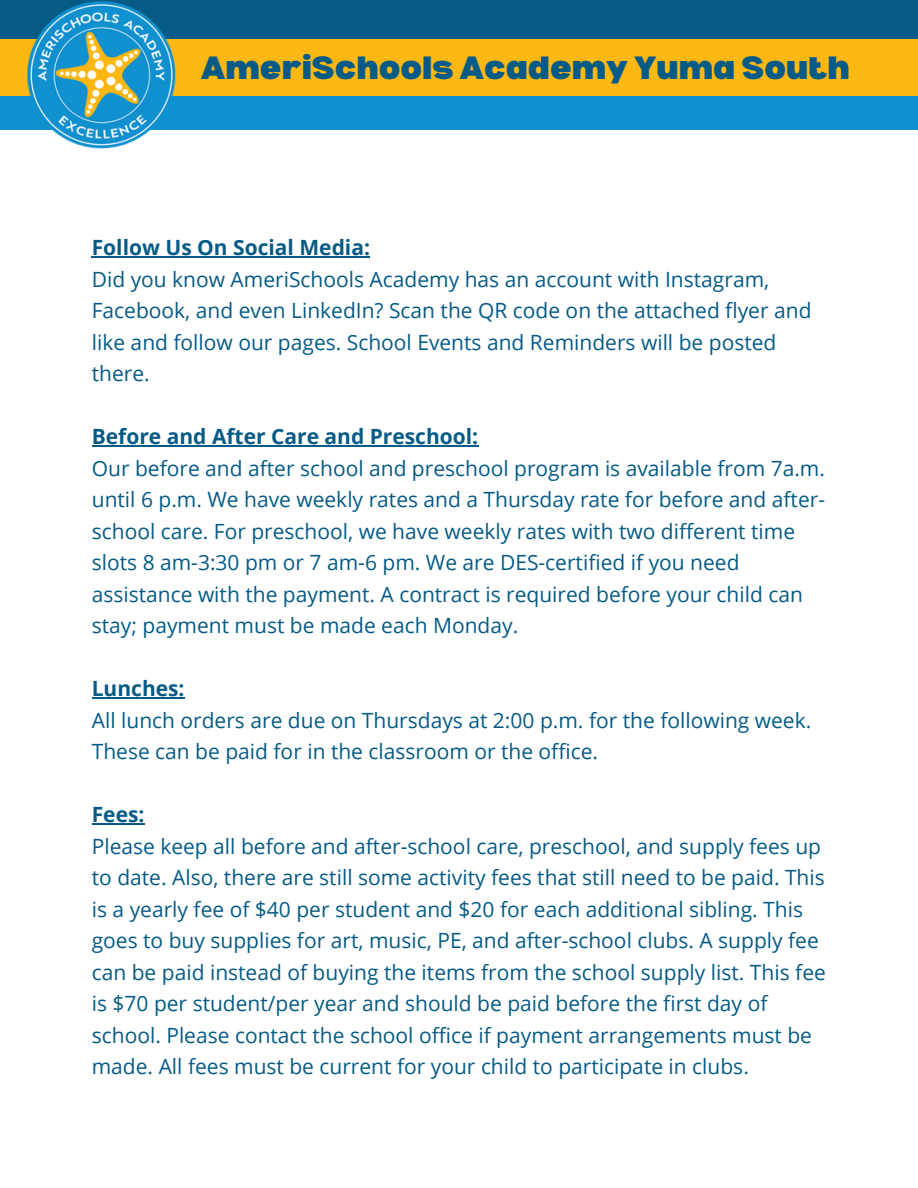
<style>
.page{position:relative;width:918px;height:1188px;background:#fff}
.page>*{position:absolute;margin:0;border:0;box-sizing:border-box;transform-origin:0 0}
.t1{font:900 31.5px "Bernoru";color:#065b86}
.t2{font:21px/31.5px "Open Sans";color:#065b86}
.t3{font:700 21px "Open Sans";color:#065b86}
</style>
<div class="page">
<div style="left:0;top:95px;width:918px;height:35px;background:#0f90cf"></div>
<div style="left:0;top:0;width:918px;height:39px;background:#065b86"></div>
<div style="left:0;top:39px;width:918px;height:56px;background:#fdb813"></div>
<img style="left:28px;top:1px;width:147px;height:147px">
<hr style="left:92px;top:256px;width:278px;height:2px;background:#065b86">
<hr style="left:92px;top:445px;width:386px;height:2px;background:#065b86">
<hr style="left:92px;top:697px;width:93px;height:2px;background:#065b86">
<hr style="left:92px;top:823px;width:53px;height:2px;background:#065b86">
<h1 class="t1" style="left:201px;top:50px;width:650px">AmeriSchools Academy Yuma South</h1>
<p class="t3" style="left:92px;top:233px;width:280px">Follow Us On Social Media:</p>
<p class="t2" style="left:92px;top:263px;width:721px">Did you know AmeriSchools Academy has an account with Instagram, Facebook, and even LinkedIn? Scan the QR code on the attached flyer and like and follow our pages. School Events and Reminders will be posted there.</p>
<p class="t3" style="left:92px;top:422px;width:388px">Before and After Care and Preschool:</p>
<p class="t2" style="left:92px;top:452px;width:735px">Our before and after school and preschool program is available from 7a.m. until 6 p.m. We have weekly rates and a Thursday rate for before and after&shy;school care. For preschool, we have weekly rates with two different time slots 8 am-3:30 pm or 7 am-6 pm. We are DES-certified if you need assistance with the payment. A contract is required before your child can stay; payment must be made each Monday.</p>
<p class="t3" style="left:92px;top:674px;width:94px">Lunches:</p>
<p class="t2" style="left:92px;top:704px;width:721px">All lunch orders are due on Thursdays at 2:00 p.m. for the following week.<br>These can be paid for in the classroom or the office.</p>
<p class="t3" style="left:92px;top:800px;width:54px">Fees:</p>
<p class="t2" style="left:92px;top:830px;width:736px">Please keep all before and after-school care, preschool, and supply fees up to date. Also, there are still some activity fees that still need to be paid. This is a yearly fee of $40 per student and $20 for each additional sibling. This goes to buy supplies for art, music, PE, and after-school clubs. A supply fee can be paid instead of buying the items from the school supply list. This fee is $70 per student/per year and should be paid before the first day of school. Please contact the school office if payment arrangements must be made. All fees must be current for your child to participate in clubs.</p>
</div>
